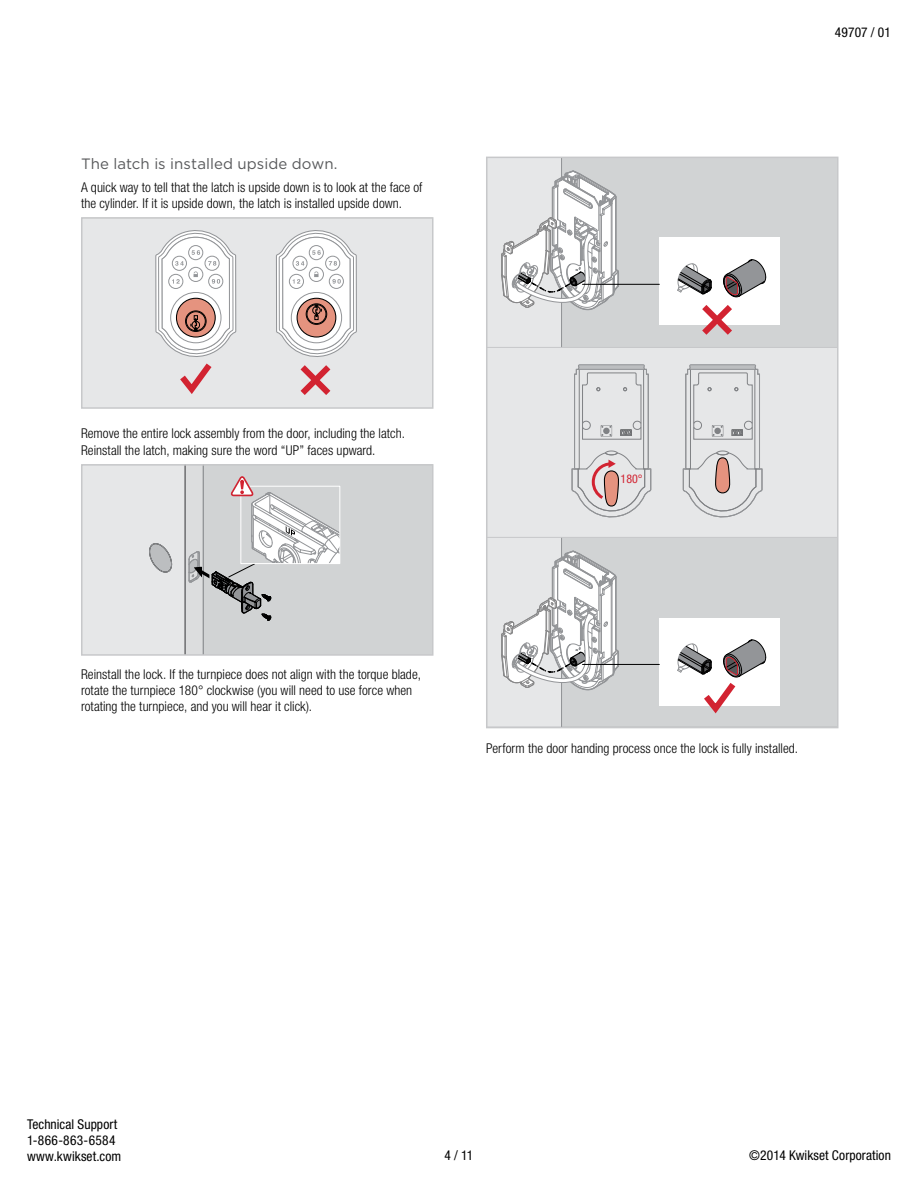
<style>
.page{position:relative;width:918px;height:1188px;background:#fff}
.page>*{position:absolute;margin:0;border:0;box-sizing:border-box;transform-origin:0 0}
.t1{font:15px "Gotham";letter-spacing:.005em;color:#58595b}
.t2{font:300 condensed 13.5px/16.2px "Helvetica Neue LT Std";letter-spacing:.005em;color:#000}
.t3{font:condensed 13.5px/16.2px "Helvetica Neue LT Std";letter-spacing:.01em;color:#000}
.t4{font:condensed 12px "Helvetica Neue LT Std";color:#d22331}
</style>
<div class="page">
<div style="left:82px;top:218px;width:351px;height:190px;background:#e6e7e8"></div>
<svg style="left:155px;top:230px;width:82px;height:164px"></svg>
<svg style="left:276px;top:230px;width:81px;height:165px"></svg>
<div style="left:81px;top:217px;width:353px;height:192px;border:2px solid #c7c8ca"></div>
<div style="left:82px;top:465px;width:351px;height:190px;background:#e6e7e8"></div>
<div style="left:203px;top:465px;width:230px;height:190px;background:#d1d3d4"></div>
<svg style="left:149px;top:543px;width:23px;height:30px"></svg>
<svg style="left:185px;top:467px;width:155px;height:186px"></svg>
<div style="left:81px;top:464px;width:353px;height:192px;border:2px solid #c7c8ca"></div>
<div style="left:487px;top:157px;width:351px;height:571px;background:#e6e7e8"></div>
<div style="left:562px;top:157px;width:276px;height:190px;background:#d1d3d4"></div>
<svg style="left:682px;top:364px;width:81px;height:154px"></svg>
<svg style="left:571px;top:364px;width:81px;height:154px"></svg>
<hr style="left:561px;top:157px;width:1px;height:190px;background:#939598">
<div style="left:659px;top:238px;width:121px;height:87px;background:#fff"></div>
<svg style="left:501px;top:170px;width:119px;height:141px"></svg>
<hr style="left:582px;top:284px;width:77px;height:1px;background:#000">
<div style="left:562px;top:537px;width:276px;height:191px;background:#d1d3d4"></div>
<hr style="left:561px;top:537px;width:1px;height:191px;background:#939598">
<div style="left:659px;top:618px;width:121px;height:87px;background:#fff"></div>
<hr style="left:487px;top:347px;width:351px;height:1px;background:#c7c8ca">
<hr style="left:487px;top:537px;width:351px;height:1px;background:#c7c8ca">
<svg style="left:501px;top:550px;width:119px;height:141px"></svg>
<hr style="left:582px;top:664px;width:77px;height:1px;background:#000">
<svg style="left:677px;top:639px;width:89px;height:75px"></svg>
<svg style="left:677px;top:259px;width:89px;height:76px"></svg>
<div style="left:486px;top:157px;width:352px;height:571px;border:2px solid #c7c8ca"></div>
<p class="t1" style="left:81px;top:154px;width:258px">The latch is installed upside down.</p>
<p class="t2" style="left:81px;top:179px;width:343px">A quick way to tell that the latch is upside down is to look at the face of the cylinder. If it is upside down, the latch is installed upside down.</p>
<p class="t3" style="left:835px;top:24px;width:58px">49707 / 01</p>
<p class="t2" style="left:81px;top:425px;width:325px">Remove the entire lock assembly from the door, including the latch.<br>Reinstall the latch, making sure the word “UP” faces upward.</p>
<p class="t4" style="left:621px;top:472px;width:24px">180°</p>
<p class="t2" style="left:81px;top:666px;width:341px">Reinstall the lock. If the turnpiece does not align with the torque blade, rotate the turnpiece 180° clockwise (you will need to use force when rotating the turnpiece, and you will hear it click).</p>
<p class="t2" style="left:486px;top:740px;width:314px">Perform the door handing process once the lock is fully installed.</p>
<p class="t3" style="left:27px;top:1116px;width:96px">Technical Support<br>1-866-863-6584 www.kwikset.com</p>
<p class="t3" style="left:445px;top:1147px;width:30px">4 / 11</p>
<p class="t3" style="left:749px;top:1147px;width:143px">©2014 Kwikset Corporation</p>
</div>
